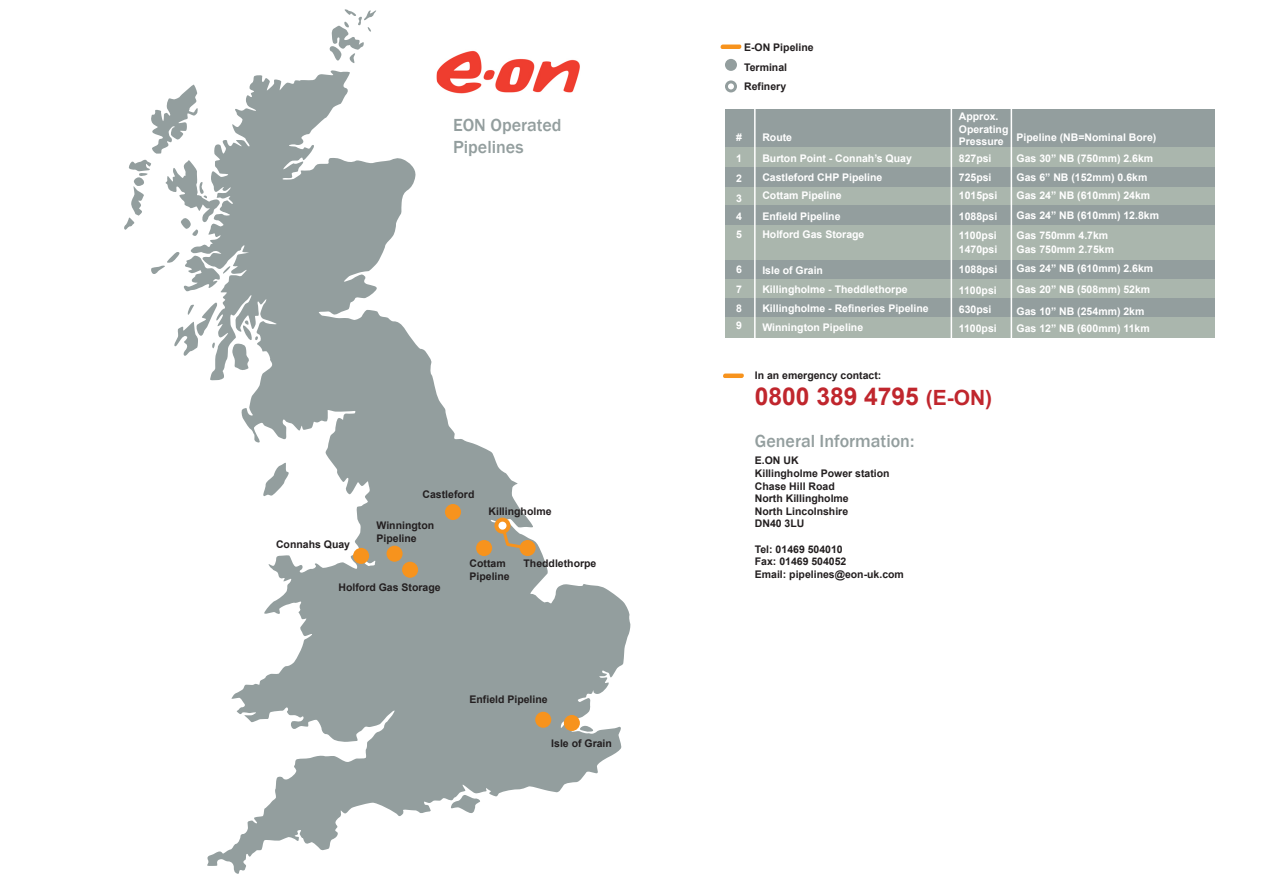
<style>
.page{position:relative;width:1263px;height:893px;background:#fff}
.page>*{position:absolute;margin:0;border:0;box-sizing:border-box;transform-origin:0 0}
.t1{font:700 24.6px "Arial";color:#c0262d}
.t2{font:500 18px/21.6px "Franklin Gothic";color:#939e9e}
.t3{font:700 10.5px/19.8px "Arial";color:#fff}
.t4{font:700 10.5px/12.6px "Arial";color:#231f20}
.s1{font-size:21px}
</style>
<div class="page">
<img style="left:438px;top:50px;width:142px;height:20px">
<svg style="left:190px;top:70px;width:441px;height:804px"></svg>
<svg style="left:450px;top:793px;width:31px;height:20px"></svg>
<svg style="left:579px;top:725px;width:16px;height:7px"></svg>
<svg style="left:263px;top:461px;width:26px;height:36px"></svg>
<svg style="left:232px;top:319px;width:27px;height:52px"></svg>
<svg style="left:174px;top:302px;width:44px;height:54px"></svg>
<svg style="left:151px;top:251px;width:80px;height:41px"></svg>
<svg style="left:124px;top:85px;width:97px;height:151px"></svg>
<svg style="left:329px;top:9px;width:47px;height:54px"></svg>
<svg style="left:499px;top:522px;width:33px;height:29px"></svg>
<svg style="left:494px;top:518px;width:16px;height:16px"></svg>
<div style="left:498px;top:522px;width:8px;height:8px;background:#fff;border-radius:50%"></div>
<div style="left:476px;top:540px;width:16px;height:16px;background:#f7931d;border-radius:50%"></div>
<div style="left:402px;top:562px;width:16px;height:16px;background:#f7931d;border-radius:50%"></div>
<div style="left:445px;top:504px;width:16px;height:16px;background:#f7931d;border-radius:50%"></div>
<div style="left:564px;top:715px;width:16px;height:16px;background:#f7931d;border-radius:50%"></div>
<div style="left:535px;top:712px;width:16px;height:16px;background:#f7931d;border-radius:50%"></div>
<div style="left:386px;top:546px;width:17px;height:16px;background:#f7931d;border-radius:50%"></div>
<div style="left:353px;top:548px;width:16px;height:16px;background:#f7931d;border-radius:50%"></div>
<div style="left:520px;top:540px;width:16px;height:16px;background:#f7931d;border-radius:50%"></div>
<div style="left:725px;top:59px;width:12px;height:12px;background:#939e9e;border-radius:50%"></div>
<div style="left:725px;top:80px;width:12px;height:12px;background:#939e9e;border-radius:50%"></div>
<svg style="left:728px;top:83px;width:6px;height:6px"></svg>
<svg style="left:720px;top:45px;width:22px;height:4px"></svg>
<svg style="left:723px;top:374px;width:21px;height:4px"></svg>
<div style="left:725px;top:109px;width:490px;height:20px;background:#939e9e"></div>
<div style="left:725px;top:129px;width:490px;height:20px;background:#939e9e"></div>
<div style="left:725px;top:148px;width:490px;height:20px;background:#aab6ad"></div>
<div style="left:725px;top:168px;width:490px;height:20px;background:#939e9e"></div>
<div style="left:725px;top:187px;width:490px;height:20px;background:#aab6ad"></div>
<div style="left:725px;top:206px;width:490px;height:20px;background:#939e9e"></div>
<div style="left:725px;top:225px;width:490px;height:35px;background:#aab6ad"></div>
<div style="left:725px;top:260px;width:490px;height:20px;background:#939e9e"></div>
<div style="left:725px;top:280px;width:490px;height:20px;background:#aab6ad"></div>
<div style="left:725px;top:298px;width:490px;height:20px;background:#939e9e"></div>
<div style="left:725px;top:318px;width:490px;height:20px;background:#aab6ad"></div>
<hr style="left:754px;top:107px;width:2px;height:263px;background:#fff">
<hr style="left:951px;top:107px;width:1px;height:264px;background:#fff">
<hr style="left:1011px;top:106px;width:1px;height:264px;background:#fff">
<h2 class="t2" style="left:453px;top:115px;width:110px">EON Operated<br>Pipelines</h2>
<p class="t4" style="left:276px;top:538px;width:76px">Connahs Quay</p>
<p class="t4" style="left:422px;top:488px;width:53px">Castleford</p>
<p class="t4" style="left:376px;top:519px;width:59px">Winnington<br>Pipeline</p>
<p class="t4" style="left:489px;top:505px;width:65px">Killingholme</p>
<p class="t4" style="left:338px;top:581px;width:104px">Holford Gas Storage</p>
<p class="t4" style="left:469px;top:557px;width:42px">Cottam<br>Pipeline</p>
<p class="t4" style="left:523px;top:557px;width:74px">Theddlethorpe</p>
<p class="t4" style="left:469px;top:693px;width:80px">Enfield Pipeline</p>
<p class="t4" style="left:551px;top:738px;width:62px">Isle of Grain</p>
<p class="t4" style="left:744px;top:42px;width:71px">E-ON Pipeline</p>
<p class="t4" style="left:744px;top:58px;width:44px;line-height:19.5px">Terminal<br>Refinery</p>
<p class="t3" style="left:736px;top:128px;width:7px">#</p>
<p class="t3" style="left:762px;top:128px;width:31px">Route</p>
<p class="t3" style="left:959px;top:111px;width:51px;line-height:12.6px">Approx.<br>Operating<br>Pressure</p>
<p class="t3" style="left:1016px;top:127px;width:141px">Pipeline (NB=Nominal Bore)</p>
<p class="t3" style="left:736px;top:149px;width:7px;text-align:justify">1<br>2<br>3</p>
<p class="t3" style="left:736px;top:208px;width:7px;line-height:17.5px">4<br>5</p>
<p class="t3" style="left:736px;top:260px;width:7px">6<br>7</p>
<p class="t3" style="left:736px;top:300px;width:7px;line-height:17.5px">8<br>9</p>
<p class="t3" style="left:762px;top:148px;width:151px">Burton Point - Connah’s Quay</p>
<p class="t3" style="left:762px;top:168px;width:122px">Castleford CHP Pipeline</p>
<p class="t3" style="left:762px;top:206px;width:80px">Enfield Pipeline</p>
<p class="t3" style="left:762px;top:186px;width:81px">Cottam Pipeline</p>
<p class="t3" style="left:762px;top:225px;width:104px">Holford Gas Storage</p>
<p class="t3" style="left:762px;top:260px;width:62px">Isle of Grain</p>
<p class="t3" style="left:762px;top:280px;width:168px">Killingholme - Theddlethorpe<br>Killingholme - Refineries Pipeline</p>
<p class="t3" style="left:762px;top:318px;width:102px">Winnington Pipeline</p>
<p class="t3" style="left:959px;top:148px;width:34px">827psi</p>
<p class="t3" style="left:1016px;top:148px;width:138px">Gas 30” NB (750mm) 2.6km</p>
<p class="t3" style="left:959px;top:168px;width:34px">725psi</p>
<p class="t3" style="left:1016px;top:168px;width:132px">Gas 6” NB (152mm) 0.6km</p>
<p class="t3" style="left:959px;top:186px;width:40px">1015psi</p>
<p class="t3" style="left:1016px;top:186px;width:135px">Gas 24” NB (610mm) 24km</p>
<p class="t3" style="left:959px;top:206px;width:40px">1088psi</p>
<p class="t3" style="left:1016px;top:206px;width:144px">Gas 24” NB (610mm) 12.8km</p>
<p class="t3" style="left:959px;top:225px;width:39px">1100psi</p>
<p class="t3" style="left:1016px;top:225px;width:93px">Gas 750mm 4.7km</p>
<p class="t3" style="left:959px;top:240px;width:40px">1470psi</p>
<p class="t3" style="left:1016px;top:241px;width:138px;line-height:18.6px">Gas 750mm 2.75km<br>Gas 24” NB (610mm) 2.6km</p>
<p class="t3" style="left:959px;top:260px;width:40px">1088psi</p>
<p class="t3" style="left:959px;top:281px;width:39px;line-height:19px">1100psi<br>630psi</p>
<p class="t3" style="left:959px;top:319px;width:39px">1100psi</p>
<p class="t3" style="left:1016px;top:279px;width:135px;line-height:22px">Gas 20” NB (508mm) 52km<br>Gas 10” NB (254mm) 2km</p>
<p class="t3" style="left:1016px;top:319px;width:135px">Gas 12” NB (600mm) 11km</p>
<p class="t4" style="left:755px;top:370px;width:128px">In an emergency contact:</p>
<h1 class="t1" style="left:755px;top:380px;width:239px">0800 389 4795 <span class="s1">(E-ON)</span></h1>
<h2 class="t2" style="left:755px;top:430px;width:161px">General Information:</h2>
<p class="t4" style="left:755px;top:455px;width:136px">E.ON UK<br>Killingholme Power station<br>Chase Hill Road<br>North Killingholme<br>North Lincolnshire<br>DN40 3LU</p>
<p class="t4" style="left:755px;top:543px;width:151px">Tel: 01469 504010<br>Fax: 01469 504052<br>Email: pipelines@eon-uk.com</p>
</div>
